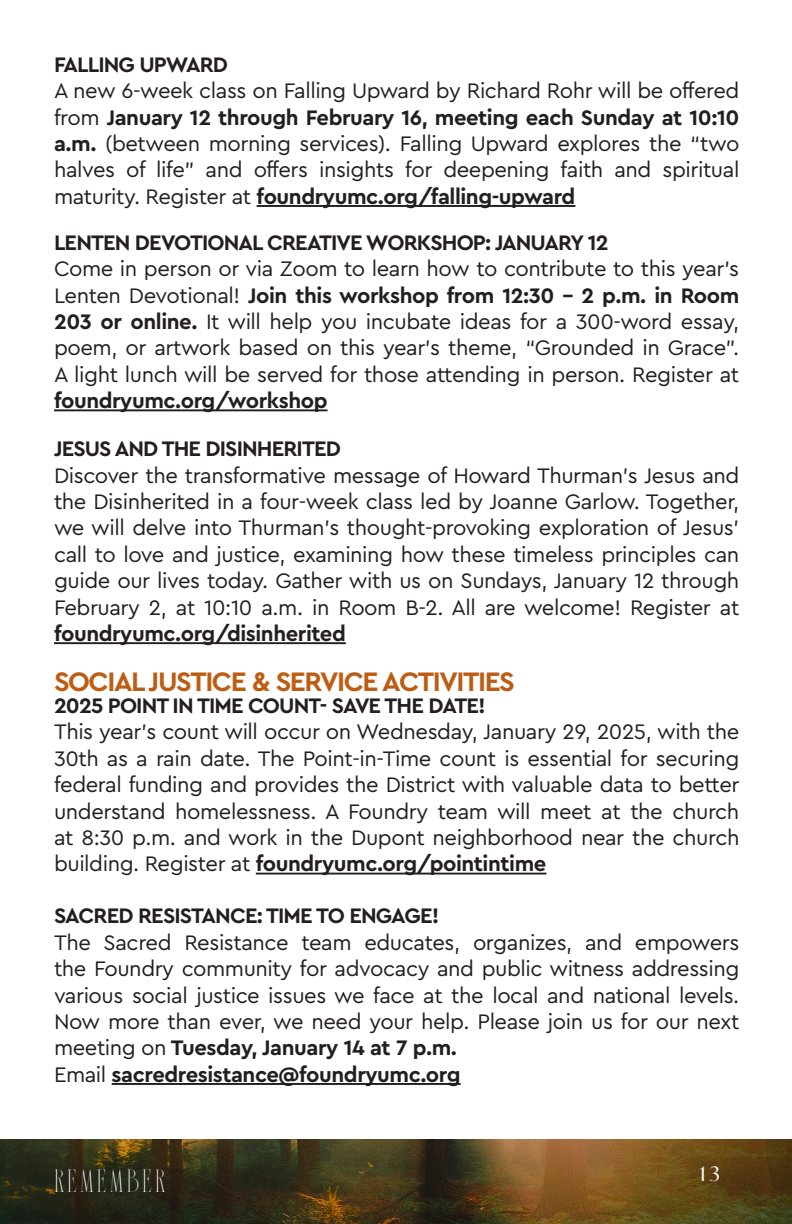
<style>
.page{position:relative;width:792px;height:1224px;background:#fff}
.page>*{position:absolute;margin:0;border:0;box-sizing:border-box;transform-origin:0 0}
.t1{font:30px "Vagesha Rolenda";letter-spacing:.095em;color:#fff}
.t2{font:700 28px "Cera Pro";letter-spacing:-.05em;color:#bd5d13}
.t3{font:22px/26.4px "Cera Pro";letter-spacing:-.02em;color:#231f20;text-align:justify}
.t4{font:700 22px "Cera Pro";letter-spacing:-.04em;color:#231f20}
.t5{font:700 22px "Cera Pro";letter-spacing:-.02em;color:#231f20}
.t6{font:20px "Ivy Mode";color:#fff}
.s1{font-weight:700}
.s2{font-weight:400}
</style>
<div class="page">
<img style="left:0;top:1139px;width:792px;height:85px">
<hr style="left:257px;top:205px;width:318px;height:2px;background:#231f20">
<hr style="left:54px;top:409px;width:274px;height:2px;background:#231f20">
<hr style="left:54px;top:642px;width:292px;height:2px;background:#231f20">
<hr style="left:256px;top:873px;width:290px;height:2px;background:#231f20">
<hr style="left:112px;top:1083px;width:349px;height:2px;background:#231f20">
<p class="t4" style="left:54px;top:50px;width:176px">FALLING UPWARD</p>
<p class="t3" style="left:54px;top:77px;width:687px">A new 6-week class on Falling Upward by Richard Rohr will be offered from <span class="s1">January 12 through February 16, meeting each Sunday at 10:10 a.m.</span> (between morning services). Falling Upward explores the “two halves of life” and offers insights for deepening faith and spiritual maturity. Register at <span class="s1">foundryumc.org/falling-upward</span></p>
<p class="t4" style="left:54px;top:228px;width:556px">LENTEN DEVOTIONAL CREATIVE WORKSHOP: JANUARY 12</p>
<p class="t3" style="left:54px;top:255px;width:687px">Come in person or via Zoom to learn how to contribute to this year’s Lenten Devotional! <span class="s1">Join this workshop from 12:30 – 2 p.m. in Room 203 or online.</span> It will help you incubate ideas for a 300-word essay, poem, or artwork based on this year’s theme, “Grounded in Grace”.<br>A light lunch will be served for those attending in person. Register at <span class="s1">foundryumc.org/workshop</span></p>
<p class="t4" style="left:54px;top:434px;width:288px">JESUS AND THE DISINHERITED</p>
<p class="t3" style="left:54px;top:461px;width:687px">Discover the transformative message of Howard Thurman’s Jesus and the Disinherited in a four-week class led by Joanne Garlow. Together, we will delve into Thurman’s thought-provoking exploration of Jesus’ call to love and justice, examining how these timeless principles can guide our lives today. Gather with us on Sundays, January 12 through February 2, at 10:10 a.m. in Room B-2. All are welcome! Register at <span class="s1">foundryumc.org/disinherited</span></p>
<p class="t2" style="left:54px;top:663px;width:462px">SOCIAL JUSTICE &amp; SERVICE ACTIVITIES</p>
<p class="t4" style="left:54px;top:691px;width:433px">2025 POINT IN TIME COUNT- SAVE THE DATE!</p>
<p class="t3" style="left:54px;top:718px;width:687px">This year’s count will occur on Wednesday, January 29, 2025, with the 30th as a rain date. The Point-in-Time count is essential for securing federal funding and provides the District with valuable data to better understand homelessness. A Foundry team will meet at the church at 8:30 p.m. and work in the Dupont neighborhood near the church building. Register at <span class="s1">foundryumc.org/pointintime</span></p>
<p class="t4" style="left:54px;top:901px;width:387px">SACRED RESISTANCE: TIME TO ENGAGE!</p>
<p class="t3" style="left:54px;top:928px;width:687px">The Sacred Resistance team educates, organizes, and empowers the Foundry community for advocacy and public witness addressing various social justice issues we face at the local and national levels.<br>Now more than ever, we need your help. Please join us for our next meeting on <span class="s1">Tuesday, January 14 at 7 p.m.</span></p>
<p class="t5" style="left:54px;top:1060px;width:408px"><span class="s2">Email</span> sacredresistance@foundryumc.org</p>
<h1 class="t1" style="left:54px;top:1165px;width:114px">REMEMBER</h1>
<p class="t6" style="left:699px;top:1160px;width:22px">13</p>
</div>
